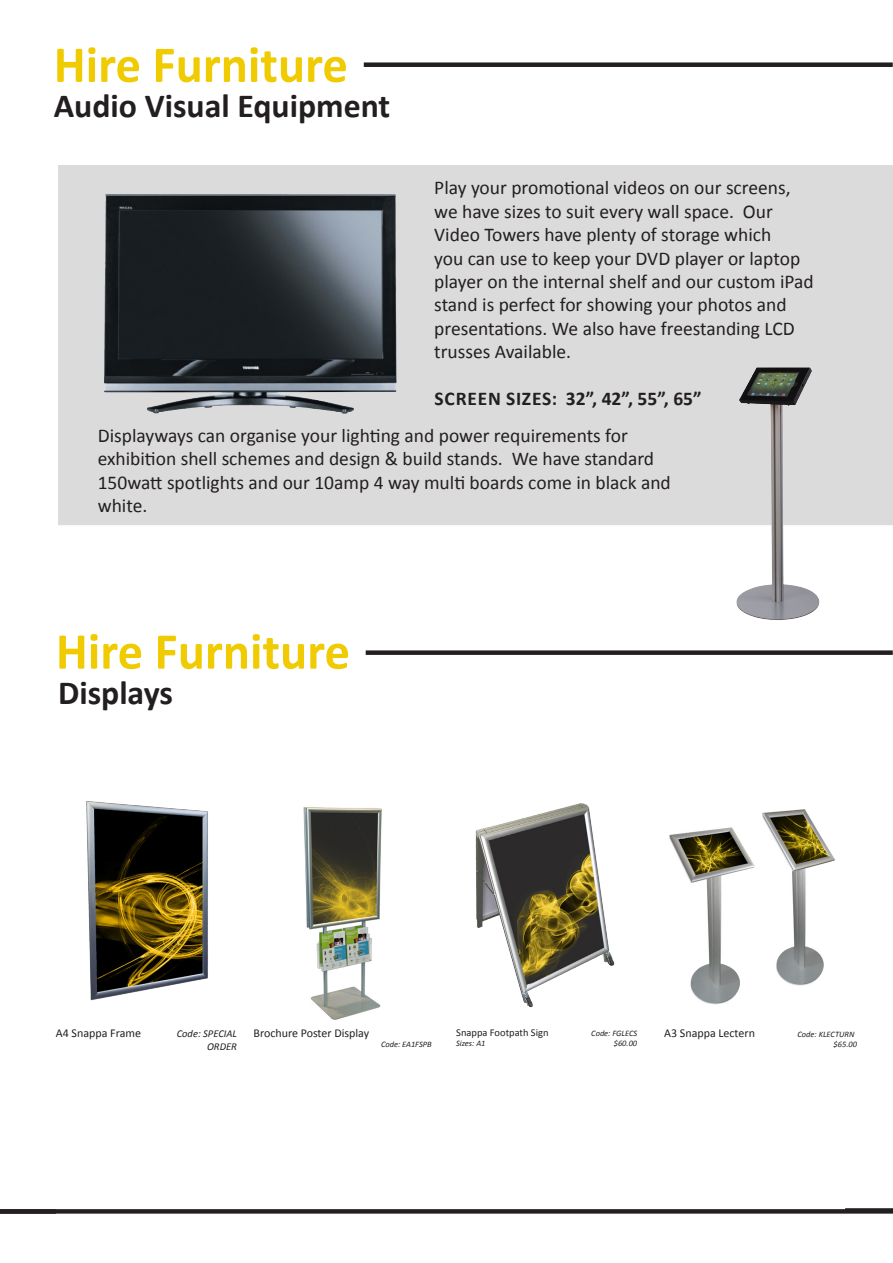
<style>
.page{position:relative;width:893px;height:1263px;background:#fff}
.page>*{position:absolute;margin:0;border:0;box-sizing:border-box;transform-origin:0 0}
.t1{font:700 52.05px "Calibri";color:#f0cb02}
.t2{font:700 33.75px "Calibri";color:#231f20}
.t3{font:19.5px/23.4px "Calibri";color:#231f20}
.t4{font:700 19.5px "Calibri";letter-spacing:.04em;color:#231f20}
.t5{font:12px "Calibri";color:#231f20}
.t6{font:10.5px "Calibri";color:#231f20}
.t7{font:italic 10.5px "Calibri";color:#231f20}
.t8{font:italic 8.4px "Calibri";color:#231f20}
</style>
<div class="page">
<div style="left:845px;top:1208px;width:48px;height:5px;background:#504d4e"></div>
<svg style="left:56px;top:1209px;width:837px;height:4px;background:#2a2627"></svg>
<div style="left:0;top:1209px;width:56px;height:5px;background:#231f20"></div>
<div style="left:59px;top:166px;width:833px;height:358px;background:#dcdbdc"></div>
<div style="left:364px;top:62px;width:529px;height:5px;background:#231f20"></div>
<div style="left:366px;top:650px;width:527px;height:5px;background:#231f20"></div>
<img style="left:694px;top:367px;width:173px;height:253px">
<img style="left:104px;top:194px;width:293px;height:220px">
<img style="left:669px;top:809px;width:166px;height:196px">
<img style="left:303px;top:807px;width:79px;height:213px">
<img style="left:86px;top:801px;width:122px;height:200px">
<img style="left:475px;top:803px;width:140px;height:205px">
<p class="t1" style="left:54px;top:31px;width:296px">Hire Furniture</p>
<p class="t2" style="left:54px;top:84px;width:338px">Audio Visual Equipment</p>
<p class="t3" style="left:434px;top:176px;width:381px">Play your promotional videos on our screens, we have sizes to suit every wall space. Our Video Towers have plenty of storage which<br>you can use to keep your DVD player or laptop player on the internal shelf and our custom iPad stand is perfect for showing your photos and presentations. We also have freestanding LCD trusses Available.</p>
<p class="t4" style="left:435px;top:386px;width:269px">SCREEN SIZES: 32”, 42”, 55”, 65”</p>
<p class="t3" style="left:98px;top:424px;width:575px">Displayways can organise your lighting and power requirements for exhibition shell schemes and design &amp; build stands. We have standard 150watt spotlights and our 10amp 4 way multi boards come in black and white.</p>
<p class="t1" style="left:56px;top:618px;width:296px">Hire Furniture</p>
<p class="t2" style="left:58px;top:671px;width:116px">Displays</p>
<p class="t5" style="left:56px;top:1025px;width:87px">A4 Snappa Frame</p>
<p class="t7" style="left:177px;top:1026px;width:62px">Code: SPECIAL</p>
<p class="t7" style="left:207px;top:1039px;width:31px">ORDER</p>
<p class="t5" style="left:253px;top:1025px;width:117px">Brochure Poster Display</p>
<p class="t8" style="left:381px;top:1038px;width:52px">Code: EA1FSPB</p>
<p class="t6" style="left:456px;top:1025px;width:94px">Snappa Footpath Sign</p>
<p class="t8" style="left:591px;top:1027px;width:47px">Code: FGLECS</p>
<p class="t8" style="left:456px;top:1037px;width:31px">Sizes: A1</p>
<p class="t8" style="left:614px;top:1037px;width:25px">$60.00</p>
<p class="t5" style="left:664px;top:1026px;width:92px">A3 Snappa Lectern</p>
<p class="t8" style="left:798px;top:1029px;width:58px">Code: KLECTURN</p>
<p class="t8" style="left:834px;top:1039px;width:25px">$65.00</p>
</div>
